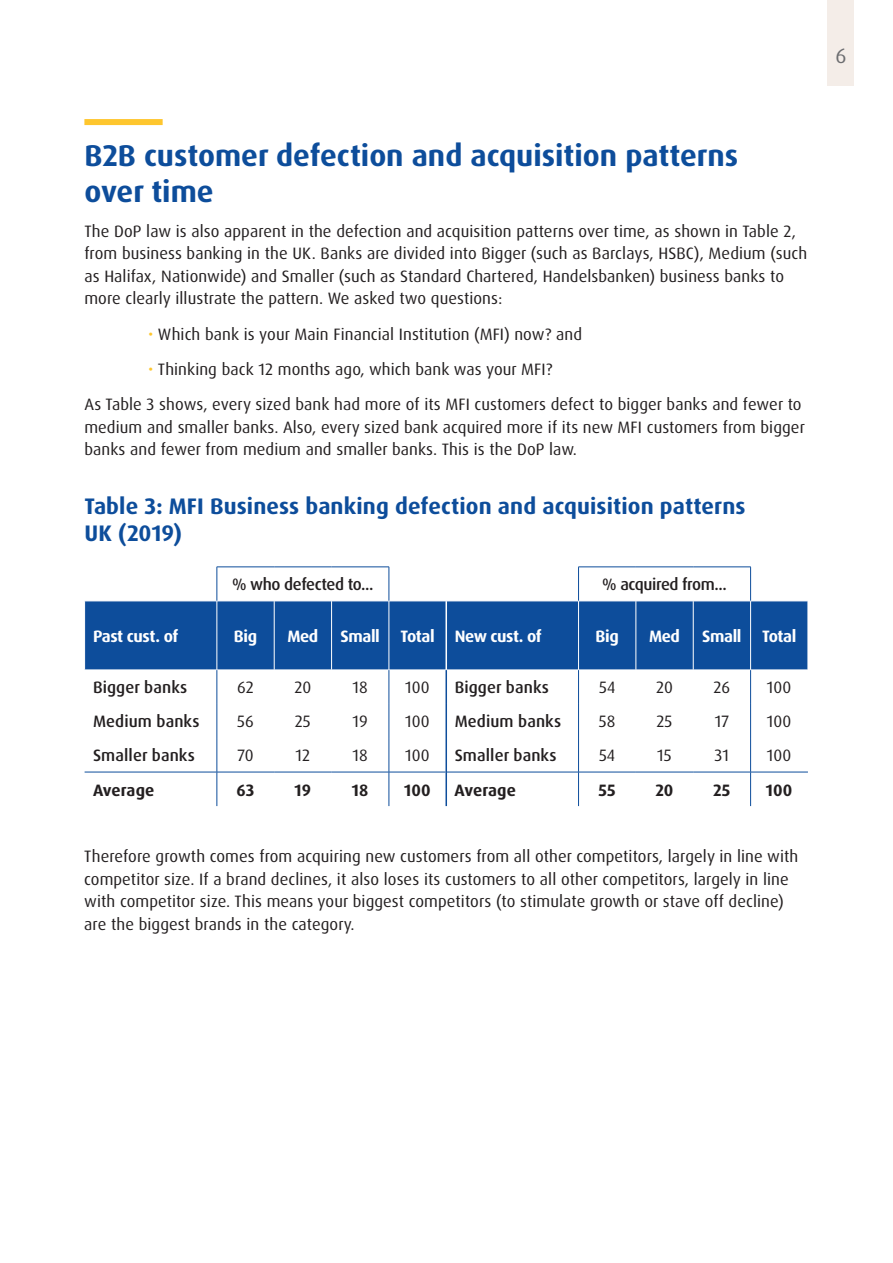
<style>
.page{position:relative;width:893px;height:1263px;background:#fff}
.page>*{position:absolute;margin:0;border:0;box-sizing:border-box;transform-origin:0 0}
.t1{font:700 30px/36px "Dax OT";color:#0d4d9b}
.t2{font:700 22.5px/27px "Dax OT";letter-spacing:.005em;color:#0d4d9b}
.t3{font:21px "Dax OT";color:#6c6d70}
.t4{font:16.5px/22.5px "Dax OT";letter-spacing:.005em;color:#231f20}
.t5{font:500 16.5px "Dax OT";letter-spacing:.005em;color:#231f20}
.t6{font:700 16.5px "Dax OT";letter-spacing:-.025em;color:#fff}
.t7{font:500 16.5px "Dax OT";letter-spacing:-.025em;color:#231f20}
.t8{font:700 16.5px "Dax OT";letter-spacing:.005em;color:#231f20}
.s1{color:#fec62e}
</style>
<div class="page">
<div style="left:828px;top:0;width:26px;height:85px;background:#f4ede8"></div>
<div style="left:84px;top:119px;width:79px;height:6px;background:#fec62e"></div>
<div style="left:85px;top:602px;width:723px;height:68px;background:#0d4d9b"></div>
<hr style="left:85px;top:772px;width:132px;height:1px;background:#0d4d9b">
<hr style="left:217px;top:772px;width:57px;height:1px;background:#0d4d9b">
<hr style="left:274px;top:772px;width:58px;height:1px;background:#0d4d9b">
<hr style="left:332px;top:772px;width:57px;height:1px;background:#0d4d9b">
<hr style="left:389px;top:772px;width:56px;height:1px;background:#0d4d9b">
<hr style="left:447px;top:772px;width:131px;height:1px;background:#0d4d9b">
<hr style="left:578px;top:772px;width:58px;height:1px;background:#0d4d9b">
<hr style="left:636px;top:772px;width:57px;height:1px;background:#0d4d9b">
<hr style="left:693px;top:772px;width:58px;height:1px;background:#0d4d9b">
<hr style="left:751px;top:772px;width:57px;height:1px;background:#0d4d9b">
<hr style="left:217px;top:601px;width:1px;height:69px;background:#fff">
<hr style="left:274px;top:601px;width:1px;height:69px;background:#fff">
<hr style="left:331px;top:601px;width:1px;height:69px;background:#fff">
<hr style="left:389px;top:601px;width:1px;height:69px;background:#fff">
<hr style="left:578px;top:601px;width:1px;height:69px;background:#fff">
<hr style="left:636px;top:601px;width:1px;height:69px;background:#fff">
<hr style="left:693px;top:601px;width:1px;height:69px;background:#fff">
<hr style="left:750px;top:601px;width:1px;height:69px;background:#fff">
<hr style="left:217px;top:567px;width:57px;height:1px;background:#0d4d9b">
<hr style="left:217px;top:567px;width:1px;height:34px;background:#0d4d9b">
<hr style="left:274px;top:567px;width:58px;height:1px;background:#0d4d9b">
<hr style="left:332px;top:567px;width:57px;height:1px;background:#0d4d9b">
<hr style="left:389px;top:567px;width:1px;height:34px;background:#0d4d9b">
<hr style="left:578px;top:567px;width:58px;height:1px;background:#0d4d9b">
<hr style="left:578px;top:567px;width:1px;height:34px;background:#0d4d9b">
<hr style="left:636px;top:567px;width:57px;height:1px;background:#0d4d9b">
<hr style="left:693px;top:567px;width:58px;height:1px;background:#0d4d9b">
<hr style="left:750px;top:567px;width:1px;height:34px;background:#0d4d9b">
<hr style="left:217px;top:670px;width:1px;height:34px;background:#0d4d9b">
<hr style="left:389px;top:670px;width:1px;height:34px;background:#0d4d9b">
<hr style="left:217px;top:704px;width:1px;height:34px;background:#0d4d9b">
<hr style="left:389px;top:704px;width:1px;height:34px;background:#0d4d9b">
<hr style="left:217px;top:738px;width:1px;height:34px;background:#0d4d9b">
<hr style="left:389px;top:738px;width:1px;height:34px;background:#0d4d9b">
<hr style="left:217px;top:772px;width:1px;height:34px;background:#0d4d9b">
<hr style="left:389px;top:772px;width:1px;height:34px;background:#0d4d9b">
<hr style="left:578px;top:670px;width:1px;height:34px;background:#0d4d9b">
<hr style="left:750px;top:670px;width:1px;height:34px;background:#0d4d9b">
<hr style="left:578px;top:704px;width:1px;height:34px;background:#0d4d9b">
<hr style="left:750px;top:704px;width:1px;height:34px;background:#0d4d9b">
<hr style="left:578px;top:738px;width:1px;height:34px;background:#0d4d9b">
<hr style="left:750px;top:738px;width:1px;height:34px;background:#0d4d9b">
<hr style="left:578px;top:772px;width:1px;height:34px;background:#0d4d9b">
<hr style="left:750px;top:772px;width:1px;height:34px;background:#0d4d9b">
<hr style="left:445px;top:670px;width:2px;height:34px;background:#0d4d9b">
<hr style="left:445px;top:704px;width:2px;height:34px;background:#0d4d9b">
<hr style="left:445px;top:738px;width:2px;height:34px;background:#0d4d9b">
<hr style="left:445px;top:772px;width:2px;height:34px;background:#0d4d9b">
<hr style="left:445px;top:601px;width:2px;height:69px;background:#fff">
<p class="t3" style="left:835px;top:42px;width:13px">6</p>
<h1 class="t1" style="left:84px;top:138px;width:655px">B2B customer defection and acquisition patterns over time</h1>
<p class="t4" style="left:84px;top:220px;width:724px">The DoP law is also apparent in the defection and acquisition patterns over time, as shown in Table 2, from business banking in the UK. Banks are divided into Bigger (such as Barclays, HSBC), Medium (such as Halifax, Nationwide) and Smaller (such as Standard Chartered, Handelsbanken) business banks to more clearly illustrate the pattern. We asked two questions:</p>
<p class="t4" style="left:148px;top:323px;width:435px"><span class="s1">•</span> Which bank is your Main Financial Institution (MFI) now? and</p>
<p class="t4" style="left:84px;top:352px;width:719px;line-height:35.2px;text-indent:64px"><span class="s1">•</span> Thinking back 12 months ago, which bank was your MFI?<br>As Table 3 shows, every sized bank had more of its MFI customers defect to bigger banks and fewer to</p>
<p class="t4" style="left:84px;top:416px;width:722px">medium and smaller banks. Also, every sized bank acquired more if its new MFI customers from bigger banks and fewer from medium and smaller banks. This is the DoP law.</p>
<h2 class="t2" style="left:84px;top:492px;width:663px">Table 3: MFI Business banking defection and acquisition patterns<br>UK (2019)</h2>
<p class="t7" style="left:232px;top:574px;width:143px">% who defected to...</p>
<p class="t7" style="left:602px;top:574px;width:126px">% acquired from...</p>
<p class="t6" style="left:93px;top:626px;width:87px">Past cust. of</p>
<p class="t6" style="left:234px;top:626px;width:25px">Big</p>
<p class="t6" style="left:287px;top:626px;width:32px">Med</p>
<p class="t6" style="left:341px;top:626px;width:203px">Small Total New cust. of</p>
<p class="t6" style="left:596px;top:626px;width:25px">Big</p>
<p class="t6" style="left:649px;top:626px;width:32px">Med</p>
<p class="t6" style="left:702px;top:626px;width:96px">Small Total</p>
<p class="t5" style="left:93px;top:677px;width:96px">Bigger banks</p>
<p class="t4" style="left:237px;top:677px;width:18px">62</p>
<p class="t4" style="left:294px;top:677px;width:18px">20</p>
<p class="t4" style="left:353px;top:677px;width:17px">18</p>
<p class="t4" style="left:405px;top:677px;width:26px">100</p>
<p class="t5" style="left:455px;top:677px;width:96px">Bigger banks</p>
<p class="t4" style="left:599px;top:677px;width:18px">54</p>
<p class="t4" style="left:656px;top:677px;width:18px">20</p>
<p class="t4" style="left:713px;top:677px;width:18px">26</p>
<p class="t4" style="left:767px;top:677px;width:26px">100</p>
<p class="t5" style="left:93px;top:711px;width:108px">Medium banks</p>
<p class="t4" style="left:237px;top:711px;width:18px">56</p>
<p class="t4" style="left:295px;top:711px;width:17px">25</p>
<p class="t4" style="left:352px;top:711px;width:17px">19</p>
<p class="t4" style="left:405px;top:711px;width:26px">100</p>
<p class="t5" style="left:455px;top:711px;width:108px">Medium banks</p>
<p class="t4" style="left:599px;top:711px;width:18px">58</p>
<p class="t4" style="left:656px;top:711px;width:17px">25</p>
<p class="t4" style="left:715px;top:711px;width:16px">17</p>
<p class="t4" style="left:767px;top:711px;width:26px">100</p>
<p class="t5" style="left:93px;top:745px;width:103px">Smaller banks</p>
<p class="t4" style="left:237px;top:745px;width:18px">70</p>
<p class="t4" style="left:295px;top:745px;width:16px">12</p>
<p class="t4" style="left:352px;top:745px;width:17px">18</p>
<p class="t4" style="left:405px;top:745px;width:26px">100</p>
<p class="t5" style="left:455px;top:745px;width:103px">Smaller banks</p>
<p class="t4" style="left:599px;top:745px;width:18px">54</p>
<p class="t4" style="left:657px;top:745px;width:16px">15</p>
<p class="t4" style="left:715px;top:745px;width:16px">31</p>
<p class="t4" style="left:767px;top:745px;width:26px">100</p>
<p class="t8" style="left:93px;top:779px;width:63px">Average</p>
<p class="t8" style="left:237px;top:779px;width:19px">63</p>
<p class="t8" style="left:294px;top:779px;width:18px">19</p>
<p class="t8" style="left:352px;top:779px;width:18px">18</p>
<p class="t8" style="left:404px;top:779px;width:28px">100</p>
<p class="t8" style="left:455px;top:779px;width:63px">Average</p>
<p class="t8" style="left:599px;top:779px;width:19px">55</p>
<p class="t8" style="left:655px;top:779px;width:20px">20</p>
<p class="t8" style="left:713px;top:779px;width:19px">25</p>
<p class="t8" style="left:766px;top:779px;width:28px">100</p>
<p class="t4" style="left:84px;top:845px;width:716px">Therefore growth comes from acquiring new customers from all other competitors, largely in line with competitor size. If a brand declines, it also loses its customers to all other competitors, largely in line with competitor size. This means your biggest competitors (to stimulate growth or stave off decline) are the biggest brands in the category.</p>
</div>
